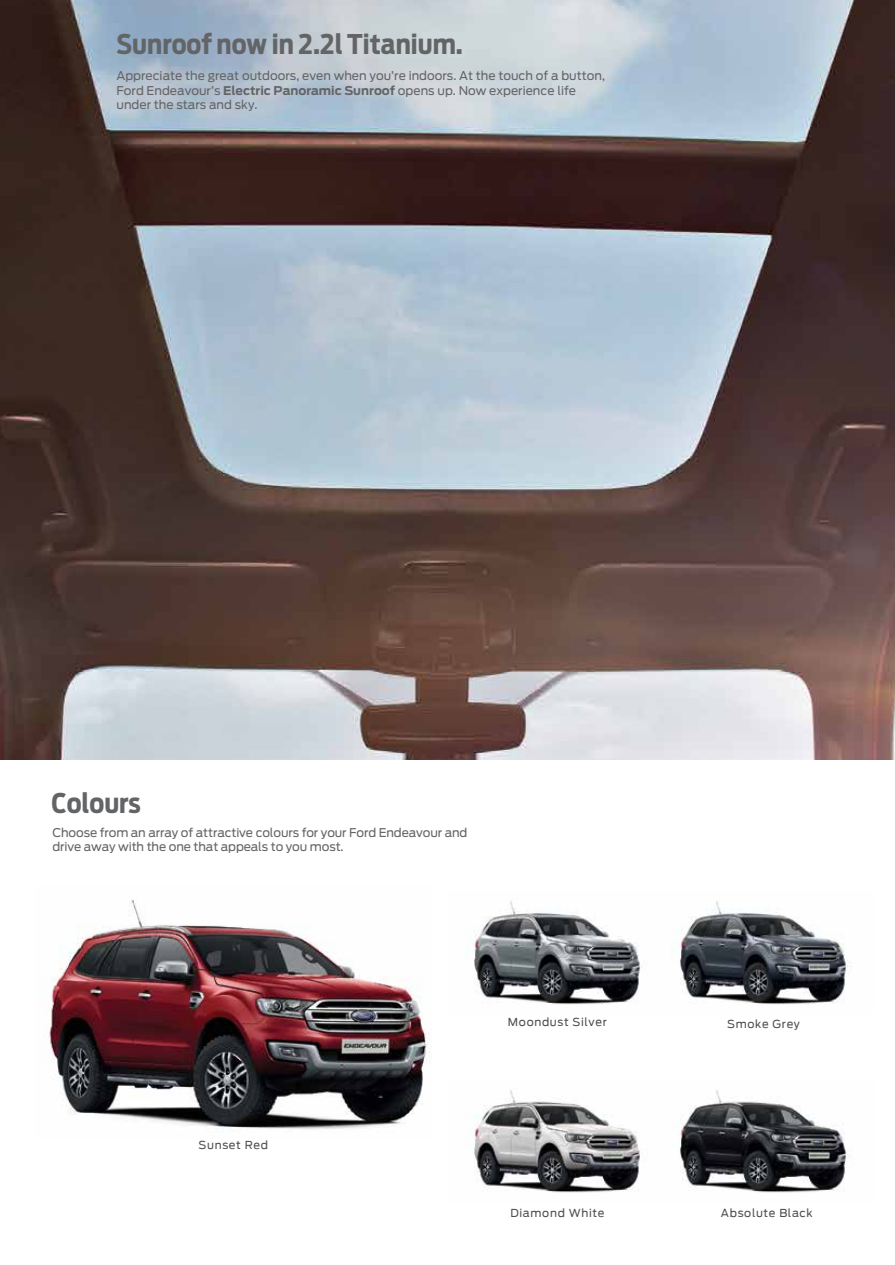
<style>
.page{position:relative;width:895px;height:1265px;background:#fff}
.page>*{position:absolute;margin:0;border:0;box-sizing:border-box;transform-origin:0 0}
.t1{font:700 27px "Ford Antenna Cond";color:#636466}
.t2{font:12px/14.4px "Ford Antenna";color:#636466}
.t3{font:11.1px "Ford Antenna Regular";letter-spacing:.06em;color:#4d4d4f}
.s1{font-weight:700}
</style>
<div class="page">
<img style="left:0;top:0;width:894px;height:759px">
<img style="left:677px;top:1090px;width:173px;height:103px">
<img style="left:466px;top:901px;width:176px;height:103px">
<img style="left:469px;top:1090px;width:171px;height:103px">
<img style="left:672px;top:901px;width:180px;height:103px">
<img style="left:49px;top:899px;width:381px;height:231px">
<h1 class="t1" style="left:116px;top:20px;width:348px">Sunroof now in 2.2l Titanium.</h1>
<p class="t2" style="left:116px;top:67px;width:490px">Appreciate the great outdoors, even when you’re indoors. At the touch of a button,<br>Ford Endeavour’s <span class="s1">Electric Panoramic Sunroof</span> opens up. Now experience life under the stars and sky.</p>
<h1 class="t1" style="left:51px;top:779px;width:91px">Colours</h1>
<p class="t2" style="left:52px;top:824px;width:416px">Choose from an array of attractive colours for your Ford Endeavour and drive away with the one that appeals to you most.</p>
<p class="t3" style="left:199px;top:1135px;width:71px">Sunset Red</p>
<p class="t3" style="left:508px;top:1011px;width:100px">Moondust Silver</p>
<p class="t3" style="left:510px;top:1202px;width:95px">Diamond White</p>
<p class="t3" style="left:727px;top:1014px;width:74px">Smoke Grey</p>
<p class="t3" style="left:720px;top:1203px;width:93px">Absolute Black</p>
</div>
